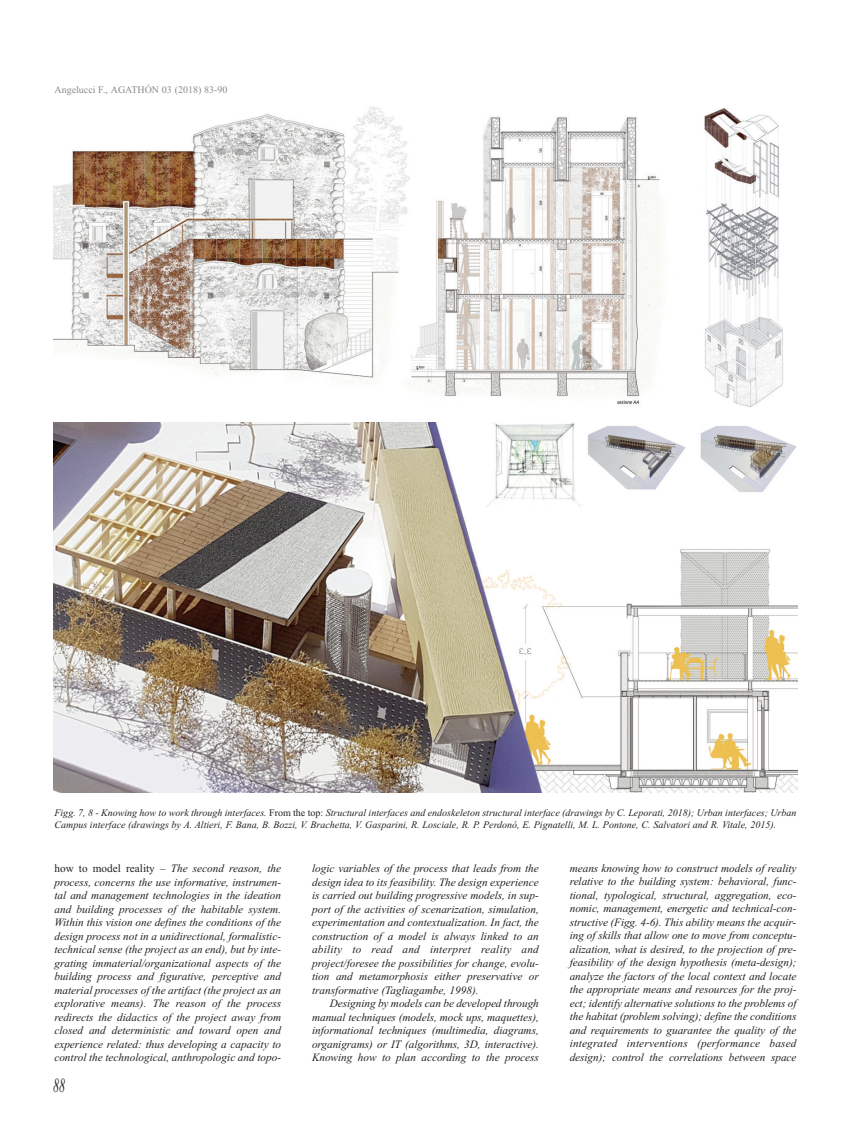
<style>
.page{position:relative;width:851px;height:1134px;background:#fff}
.page>*{position:absolute;margin:0;border:0;box-sizing:border-box;transform-origin:0 0}
.t1{font:italic 20px "Times New Roman";color:#231f20;scale:.6 1}
.t2{font:italic 11.25px/13.5px "Times New Roman";color:#231f20;text-align:justify}
.t3{font:italic 10px/12px "Times New Roman";color:#231f20}
.t4{font:10px "Times New Roman";color:#8a8989}
.s1{font-style:normal}
</style>
<div class="page">
<img style="left:53px;top:106px;width:730px;height:300px">
<img style="left:53px;top:422px;width:744px;height:370px">
<p class="t4" style="left:54px;top:84px;width:174px">Angelucci F., AGATHÓN 03 (2018) 83-90</p>
<p class="t3" style="left:54px;top:807px;width:743px">Figg. 7, 8 - Knowing how to work through interfaces. <span class="s1">From the top:</span> Structural interfaces and endoskeleton structural interface (drawings by C. Leporati, 2018); Urban interfaces; Urban<br>Campus interface (drawings by A. Altieri, F. Bana, B. Bozzi, V. Brachetta, V. Gasparini, R. Losciale, R. P. Perdonò, E. Pignatelli, M. L. Pontone, C. Salvatori and R. Vitale, 2015).</p>
<p class="t2" style="left:54px;top:862px;width:228px"><span class="s1">how to model reality –</span> The second reason, the process, concerns the use informative, instrumen&shy;tal and management technologies in the ideation and building processes of the habitable system.<br>Within this vision one defines the conditions of the design process not in a unidirectional, formalistic&shy;technical sense (the project as an end), but by inte&shy;grating immaterial/organizational aspects of the building process and figurative, perceptive and material processes of the artifact (the project as an explorative means). The reason of the process redirects the didactics of the project away from closed and deterministic and toward open and experience related: thus developing a capacity to control the technological, anthropologic and topo-</p>
<h1 class="t1" style="left:53px;top:1074px;width:21px">88</h1>
<p class="t2" style="left:312px;top:862px;width:228px">logic variables of the process that leads from the design idea to its feasibility. The design experience is carried out building progressive models, in sup&shy;port of the activities of scenarization, simulation, experimentation and contextualization. In fact, the construction of a model is always linked to an ability to read and interpret reality and project/foresee the possibilities for change, evolu&shy;tion and metamorphosis either preservative or transformative (Tagliagambe, 1998).</p>
<p class="t2" style="left:312px;top:997px;width:228px;text-indent:18px">Designing by models can be developed through manual techniques (models, mock ups, maquettes), informational techniques (multimedia, diagrams, organigrams) or IT (algorithms, 3D, interactive).<br>Knowing how to plan according to the process</p>
<p class="t2" style="left:569px;top:861px;width:228px">means knowing how to construct models of reality relative to the building system: behavioral, func&shy;tional, typological, structural, aggregation, eco&shy;nomic, management, energetic and technical-con&shy;structive (Figg. 4-6). This ability means the acquir&shy;ing of skills that allow one to move from conceptu&shy;alization, what is desired, to the projection of pre&shy;feasibility of the design hypothesis (meta-design); analyze the factors of the local context and locate the appropriate means and resources for the proj&shy;ect; identify alternative solutions to the problems of the habitat (problem solving); define the conditions and requirements to guarantee the quality of the integrated interventions (performance based design); control the correlations between space</p>
</div>
